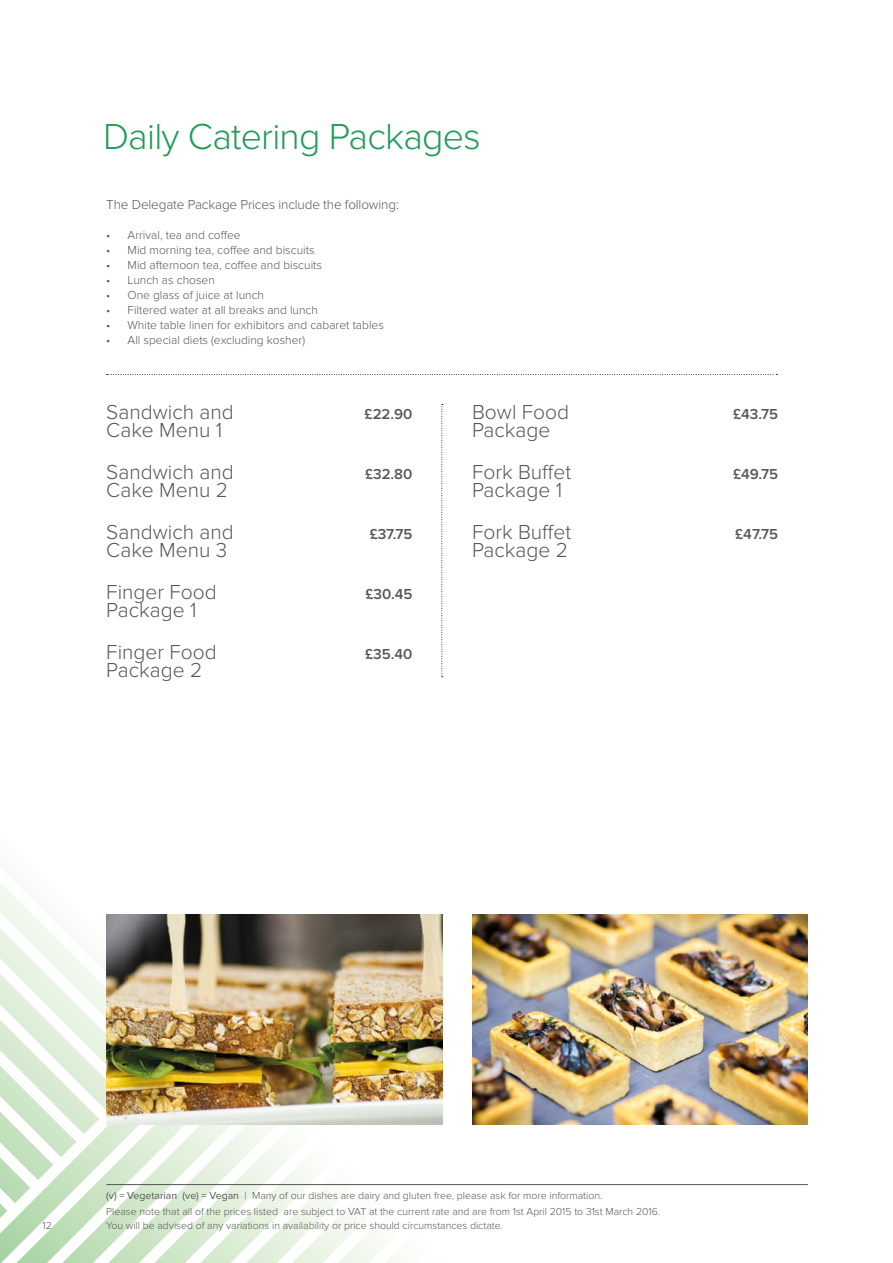
<style>
.page{position:relative;width:893px;height:1263px;background:#fff}
.page>*{position:absolute;margin:0;border:0;box-sizing:border-box;transform-origin:0 0}
.t1{font:300 37.5px "Proxima Nova";letter-spacing:-.02em;color:#1f9d59}
.t2{font:300 21px/42px "Proxima Nova";color:#575756}
.t3{font:600 15px "Proxima Nova";color:#575756}
.t4{font:300 13.5px "Proxima Nova";letter-spacing:-.01em;color:#575756}
.t5{font:300 12px "Proxima Nova";color:#575756}
.t6{font:300 10.5px/16.2px "Proxima Nova";color:#575756}
.s1{font-weight:400}
</style>
<div class="page">
<svg style="left:0;top:676px;width:808px;height:587px"></svg>
<hr style="left:106px;top:1184px;width:702px;height:1px;background:#575756">
<img style="left:106px;top:914px;width:336px;height:210px">
<svg style="left:107px;top:374px;width:670px;height:1px"></svg>
<svg style="left:441px;top:404px;width:2px;height:273px"></svg>
<img style="left:472px;top:914px;width:336px;height:210px">
<h1 class="t1" style="left:103px;top:115px;width:379px">Daily Catering Packages</h1>
<p class="t4" style="left:106px;top:197px;width:294px">The Delegate Package Prices include the following:</p>
<p class="t5" style="left:106px;top:228px;width:136px">• Arrival, tea and coffee</p>
<p class="t5" style="left:106px;top:243px;width:210px">• Mid morning tea, coffee and biscuits</p>
<p class="t5" style="left:106px;top:258px;width:217px">• Mid afternoon tea, coffee and biscuits</p>
<p class="t5" style="left:106px;top:273px;width:110px">• Lunch as chosen</p>
<p class="t5" style="left:106px;top:288px;width:159px">• One glass of juice at lunch</p>
<p class="t5" style="left:106px;top:303px;width:213px">• Filtered water at all breaks and lunch</p>
<p class="t5" style="left:106px;top:318px;width:279px">• White table linen for exhibitors and cabaret tables</p>
<p class="t5" style="left:106px;top:333px;width:200px">• All special diets (excluding kosher)</p>
<h2 class="t2" style="left:106px;top:391px;width:129px">Sandwich and</h2>
<h3 class="t3" style="left:365px;top:405px;width:49px">£22.90</h3>
<h2 class="t2" style="left:106px;top:409px;width:129px">Cake Menu 1<br>Sandwich and</h2>
<h3 class="t3" style="left:365px;top:465px;width:49px">£32.80</h3>
<h2 class="t2" style="left:106px;top:469px;width:129px">Cake Menu 2<br>Sandwich and</h2>
<h2 class="t2" style="left:106px;top:529px;width:123px">Cake Menu 3<br>Finger Food</h2>
<h2 class="t2" style="left:106px;top:589px;width:112px">Package 1<br>Finger Food</h2>
<h2 class="t2" style="left:106px;top:649px;width:97px">Package 2</h2>
<h3 class="t3" style="left:370px;top:525px;width:44px">£37.75</h3>
<h3 class="t3" style="left:366px;top:585px;width:48px">£30.45</h3>
<h3 class="t3" style="left:365px;top:645px;width:49px">£35.40</h3>
<h2 class="t2" style="left:472px;top:391px;width:99px">Bowl Food</h2>
<h3 class="t3" style="left:733px;top:405px;width:46px">£43.75</h3>
<h2 class="t2" style="left:472px;top:409px;width:101px">Package<br>Fork Buffet</h2>
<h3 class="t3" style="left:733px;top:465px;width:46px">£49.75</h3>
<h2 class="t2" style="left:472px;top:469px;width:101px">Package 1<br>Fork Buffet</h2>
<h2 class="t2" style="left:472px;top:529px;width:97px">Package 2</h2>
<h3 class="t3" style="left:735px;top:525px;width:44px">£47.75</h3>
<p class="t6" style="left:43px;top:1217px;width:11px">12</p>
<p class="t6" style="left:106px;top:1188px;width:555px"><span class="s1">(v) = Vegetarian (ve) = Vegan</span> | Many of our dishes are dairy and gluten free, please ask for more information.<br>Please note that all of the prices listed are subject to VAT at the current rate and are from 1st April 2015 to 31st March 2016.</p>
<p class="t6" style="left:106px;top:1217px;width:398px">You will be advised of any variations in availability or price should circumstances dictate.</p>
</div>
